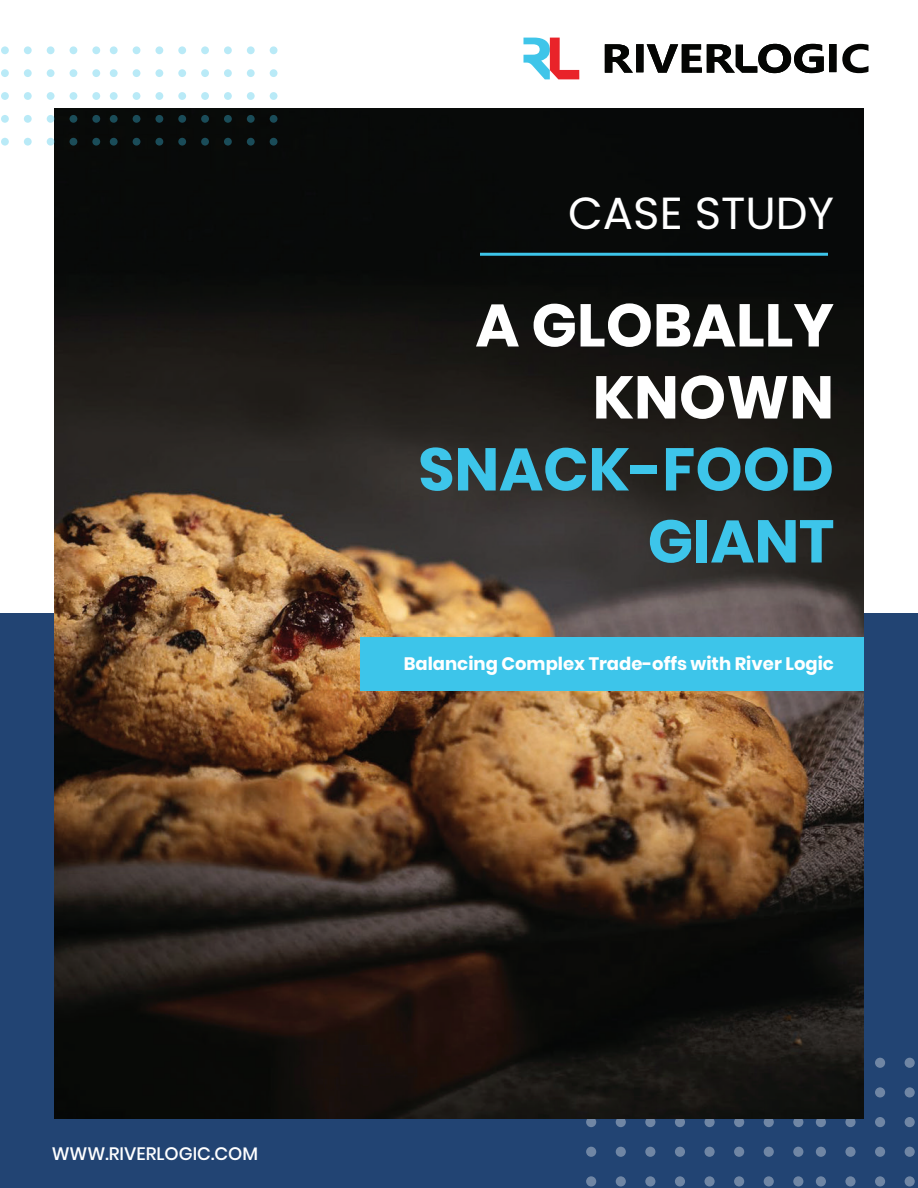
<style>
.page{position:relative;width:918px;height:1188px;background:#fff}
.page>*{position:absolute;margin:0;border:0;box-sizing:border-box;transform-origin:0 0}
.t1{font:700 60px/72px "Poppins";color:#3dc5ea;text-align:right}
.t2{font:700 60px/72px "Poppins";color:#fff;text-align:right}
.t3{font:45px "Poppins";color:#fff}
.t4{font:700 18px "Poppins";color:#fff}
.t5{font:500 18px "Poppins";color:#fff}
</style>
<div class="page">
<div style="left:0;top:614px;width:918px;height:574px;background:#224473"></div>
<svg style="left:905px;top:1176px;width:10px;height:10px"></svg>
<div style="left:875px;top:1176px;width:10px;height:10px;background:#7086a4;border-radius:50%"></div>
<div style="left:845px;top:1176px;width:11px;height:10px;background:#7086a4;border-radius:50%"></div>
<div style="left:816px;top:1176px;width:10px;height:10px;background:#7086a4;border-radius:50%"></div>
<div style="left:905px;top:1147px;width:10px;height:10px;background:#7086a4;border-radius:50%"></div>
<svg style="left:875px;top:1147px;width:10px;height:10px"></svg>
<div style="left:845px;top:1147px;width:11px;height:10px;background:#7086a4;border-radius:50%"></div>
<svg style="left:816px;top:1147px;width:10px;height:10px"></svg>
<div style="left:905px;top:1117px;width:10px;height:10px;background:#7086a4;border-radius:50%"></div>
<svg style="left:875px;top:1117px;width:10px;height:10px"></svg>
<div style="left:845px;top:1117px;width:11px;height:10px;background:#7086a4;border-radius:50%"></div>
<div style="left:816px;top:1117px;width:10px;height:10px;background:#7086a4;border-radius:50%"></div>
<div style="left:905px;top:1087px;width:10px;height:11px;background:#7086a4;border-radius:50%"></div>
<div style="left:875px;top:1087px;width:10px;height:11px;background:#7086a4;border-radius:50%"></div>
<div style="left:905px;top:1058px;width:10px;height:10px;background:#7086a4;border-radius:50%"></div>
<svg style="left:875px;top:1058px;width:10px;height:10px"></svg>
<svg style="left:793px;top:1176px;width:10px;height:10px"></svg>
<svg style="left:764px;top:1176px;width:10px;height:10px"></svg>
<div style="left:734px;top:1176px;width:10px;height:10px;background:#7086a4;border-radius:50%"></div>
<div style="left:704px;top:1176px;width:11px;height:10px;background:#7086a4;border-radius:50%"></div>
<div style="left:675px;top:1176px;width:10px;height:10px;background:#7086a4;border-radius:50%"></div>
<svg style="left:645px;top:1176px;width:10px;height:10px"></svg>
<svg style="left:616px;top:1176px;width:10px;height:10px"></svg>
<div style="left:586px;top:1176px;width:10px;height:10px;background:#7086a4;border-radius:50%"></div>
<div style="left:793px;top:1147px;width:10px;height:10px;background:#7086a4;border-radius:50%"></div>
<div style="left:764px;top:1147px;width:10px;height:10px;background:#7086a4;border-radius:50%"></div>
<div style="left:734px;top:1147px;width:10px;height:10px;background:#7086a4;border-radius:50%"></div>
<div style="left:704px;top:1147px;width:11px;height:10px;background:#7086a4;border-radius:50%"></div>
<svg style="left:675px;top:1147px;width:10px;height:10px"></svg>
<svg style="left:645px;top:1147px;width:10px;height:10px"></svg>
<div style="left:616px;top:1147px;width:10px;height:10px;background:#7086a4;border-radius:50%"></div>
<div style="left:586px;top:1147px;width:10px;height:10px;background:#7086a4;border-radius:50%"></div>
<div style="left:793px;top:1117px;width:10px;height:10px;background:#7086a4;border-radius:50%"></div>
<div style="left:764px;top:1117px;width:10px;height:10px;background:#7086a4;border-radius:50%"></div>
<div style="left:734px;top:1117px;width:10px;height:10px;background:#7086a4;border-radius:50%"></div>
<div style="left:704px;top:1117px;width:11px;height:10px;background:#7086a4;border-radius:50%"></div>
<div style="left:675px;top:1117px;width:10px;height:10px;background:#7086a4;border-radius:50%"></div>
<div style="left:645px;top:1117px;width:10px;height:10px;background:#7086a4;border-radius:50%"></div>
<div style="left:616px;top:1117px;width:10px;height:10px;background:#7086a4;border-radius:50%"></div>
<div style="left:586px;top:1117px;width:10px;height:10px;background:#7086a4;border-radius:50%"></div>
<img style="left:54px;top:108px;width:810px;height:1011px">
<svg style="left:524px;top:38px;width:55px;height:41px"></svg>
<svg style="left:605px;top:44px;width:28px;height:29px"></svg>
<svg style="left:647px;top:44px;width:177px;height:29px"></svg>
<svg style="left:842px;top:44px;width:26px;height:29px"></svg>
<div style="left:829px;top:44px;width:7px;height:28px;background:#040503"></div>
<div style="left:636px;top:44px;width:8px;height:28px;background:#040503"></div>
<div style="left:360px;top:638px;width:504px;height:54px;background:#3dc5ea"></div>
<hr style="left:480px;top:253px;width:348px;height:3px;background:#3dc5ea">
<div style="left:270px;top:138px;width:8px;height:8px;background:#1a4c59;border-radius:50%"></div>
<div style="left:247px;top:138px;width:8px;height:8px;background:#1a4c59;border-radius:50%"></div>
<div style="left:224px;top:138px;width:8px;height:8px;background:#1a4c58;border-radius:50%"></div>
<div style="left:201px;top:138px;width:8px;height:8px;background:#1a4c59;border-radius:50%"></div>
<div style="left:178px;top:138px;width:8px;height:8px;background:#1a4c59;border-radius:50%"></div>
<div style="left:155px;top:138px;width:8px;height:8px;background:#1a4c59;border-radius:50%"></div>
<div style="left:133px;top:138px;width:7px;height:8px;background:#1a4c59;border-radius:50%"></div>
<div style="left:110px;top:138px;width:8px;height:8px;background:#1a4c59;border-radius:50%"></div>
<div style="left:270px;top:115px;width:8px;height:8px;background:#1a4c59;border-radius:50%"></div>
<div style="left:247px;top:115px;width:8px;height:8px;background:#1a4d59;border-radius:50%"></div>
<div style="left:224px;top:115px;width:8px;height:8px;background:#1a4d59;border-radius:50%"></div>
<div style="left:201px;top:115px;width:8px;height:8px;background:#1a4c59;border-radius:50%"></div>
<div style="left:178px;top:115px;width:8px;height:8px;background:#1a4c59;border-radius:50%"></div>
<div style="left:155px;top:115px;width:8px;height:8px;background:#1a4c59;border-radius:50%"></div>
<div style="left:133px;top:115px;width:7px;height:8px;background:#1a4c59;border-radius:50%"></div>
<div style="left:110px;top:115px;width:8px;height:8px;background:#1a4d59;border-radius:50%"></div>
<div style="left:270px;top:92px;width:8px;height:8px;background:#b9eaf7;border-radius:50%"></div>
<div style="left:247px;top:92px;width:8px;height:8px;background:#b9eaf7;border-radius:50%"></div>
<div style="left:224px;top:92px;width:8px;height:8px;background:#b9eaf7;border-radius:50%"></div>
<div style="left:201px;top:92px;width:8px;height:8px;background:#b9eaf7;border-radius:50%"></div>
<div style="left:178px;top:92px;width:8px;height:8px;background:#b9eaf7;border-radius:50%"></div>
<div style="left:155px;top:92px;width:8px;height:8px;background:#b9eaf7;border-radius:50%"></div>
<div style="left:133px;top:92px;width:7px;height:8px;background:#b9eaf7;border-radius:50%"></div>
<div style="left:110px;top:92px;width:8px;height:8px;background:#b9eaf7;border-radius:50%"></div>
<div style="left:270px;top:69px;width:8px;height:8px;background:#b9eaf7;border-radius:50%"></div>
<div style="left:247px;top:69px;width:8px;height:8px;background:#b9eaf7;border-radius:50%"></div>
<div style="left:224px;top:69px;width:8px;height:8px;background:#b9eaf7;border-radius:50%"></div>
<div style="left:201px;top:69px;width:8px;height:8px;background:#b9eaf7;border-radius:50%"></div>
<div style="left:178px;top:69px;width:8px;height:8px;background:#b9eaf7;border-radius:50%"></div>
<div style="left:155px;top:69px;width:8px;height:8px;background:#b9eaf7;border-radius:50%"></div>
<div style="left:133px;top:69px;width:7px;height:8px;background:#b9eaf7;border-radius:50%"></div>
<div style="left:110px;top:69px;width:8px;height:8px;background:#b9eaf7;border-radius:50%"></div>
<div style="left:270px;top:46px;width:8px;height:8px;background:#b9eaf7;border-radius:50%"></div>
<div style="left:247px;top:46px;width:8px;height:8px;background:#b9eaf7;border-radius:50%"></div>
<div style="left:224px;top:46px;width:8px;height:8px;background:#b9eaf7;border-radius:50%"></div>
<div style="left:201px;top:46px;width:8px;height:8px;background:#b9eaf7;border-radius:50%"></div>
<div style="left:178px;top:46px;width:8px;height:8px;background:#b9eaf7;border-radius:50%"></div>
<div style="left:155px;top:46px;width:8px;height:8px;background:#b9eaf7;border-radius:50%"></div>
<div style="left:133px;top:46px;width:7px;height:8px;background:#b9eaf7;border-radius:50%"></div>
<div style="left:110px;top:46px;width:8px;height:8px;background:#b9eaf7;border-radius:50%"></div>
<div style="left:92px;top:138px;width:8px;height:8px;background:#1a4d59;border-radius:50%"></div>
<div style="left:70px;top:138px;width:7px;height:8px;background:#1c4d59;border-radius:50%"></div>
<div style="left:47px;top:138px;width:8px;height:8px;background:#b9eaf7;border-radius:50%"></div>
<div style="left:24px;top:138px;width:8px;height:8px;background:#b9eaf7;border-radius:50%"></div>
<div style="left:1px;top:138px;width:8px;height:8px;background:#b9eaf7;border-radius:50%"></div>
<div style="left:92px;top:115px;width:8px;height:8px;background:#1a4c59;border-radius:50%"></div>
<div style="left:70px;top:115px;width:7px;height:8px;background:#1b4d59;border-radius:50%"></div>
<div style="left:47px;top:115px;width:8px;height:8px;background:#b9eaf7;border-radius:50%"></div>
<div style="left:24px;top:115px;width:8px;height:8px;background:#b9eaf7;border-radius:50%"></div>
<div style="left:1px;top:115px;width:8px;height:8px;background:#b9eaf7;border-radius:50%"></div>
<div style="left:92px;top:92px;width:8px;height:8px;background:#b9eaf7;border-radius:50%"></div>
<div style="left:70px;top:92px;width:7px;height:8px;background:#b9eaf7;border-radius:50%"></div>
<div style="left:47px;top:92px;width:8px;height:8px;background:#b9eaf7;border-radius:50%"></div>
<div style="left:24px;top:92px;width:8px;height:8px;background:#b9eaf7;border-radius:50%"></div>
<div style="left:1px;top:92px;width:8px;height:8px;background:#b9eaf7;border-radius:50%"></div>
<div style="left:92px;top:69px;width:8px;height:8px;background:#b9eaf7;border-radius:50%"></div>
<div style="left:70px;top:69px;width:7px;height:8px;background:#b9eaf7;border-radius:50%"></div>
<div style="left:47px;top:69px;width:8px;height:8px;background:#b9eaf7;border-radius:50%"></div>
<div style="left:24px;top:69px;width:8px;height:8px;background:#b9eaf7;border-radius:50%"></div>
<div style="left:1px;top:69px;width:8px;height:8px;background:#b9eaf7;border-radius:50%"></div>
<div style="left:92px;top:46px;width:8px;height:8px;background:#b9eaf7;border-radius:50%"></div>
<div style="left:70px;top:46px;width:7px;height:8px;background:#b9eaf7;border-radius:50%"></div>
<div style="left:47px;top:46px;width:8px;height:8px;background:#b9eaf7;border-radius:50%"></div>
<div style="left:24px;top:46px;width:8px;height:8px;background:#b9eaf7;border-radius:50%"></div>
<div style="left:1px;top:46px;width:8px;height:8px;background:#b9eaf7;border-radius:50%"></div>
<h2 class="t3" style="left:568px;top:187px;width:267px">CASE STUDY</h2>
<h1 class="t2" style="left:476px;top:290px;width:360px">A GLOBALLY<br>KNOWN</h1>
<h1 class="t1" style="left:418px;top:434px;width:417px">SNACK-FOOD<br>GIANT</h1>
<p class="t4" style="left:404px;top:653px;width:432px">Balancing Complex Trade-offs with River Logic</p>
<p class="t5" style="left:52px;top:1144px;width:208px">WWW.RIVERLOGIC.COM</p>
</div>
